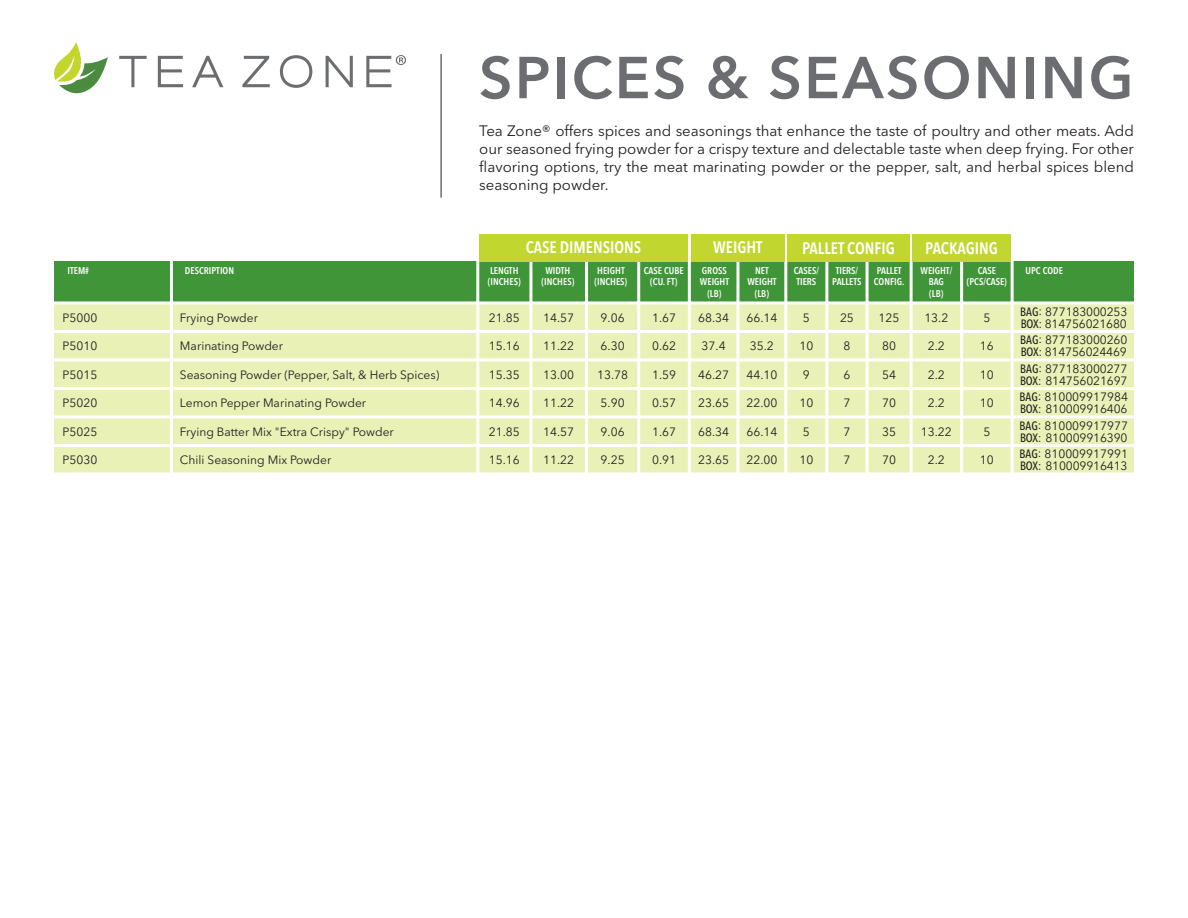
<style>
.page{position:relative;width:1188px;height:918px;background:#fff}
.page>*{position:absolute;margin:0;border:0;box-sizing:border-box;transform-origin:0 0}
.t1{font:600 58.5px "Avenir Next LT Pro";letter-spacing:.04em;color:#6c6d70}
.t2{font:600 condensed 16.5px "Avenir Next LT Pro";color:#fff}
.t3{font:15px/18px "Avenir Next LT Pro";color:#231f20;text-align:justify}
.t4{font:12px "Avenir Next LT Pro";color:#231f20}
.t5{font:600 condensed 9.75px/11.7px "Avenir Next LT Pro";color:#fff;text-align:center}
.s1{font-weight:500;font-stretch:condensed}
</style>
<div class="page">
<div style="left:54px;top:261px;width:1080px;height:613px;background:#e9f1b6"></div>
<div style="left:54px;top:261px;width:1080px;height:41px;background:#3f9537"></div>
<svg style="left:54px;top:42px;width:54px;height:51px"></svg>
<svg style="left:119px;top:56px;width:28px;height:31px"></svg>
<svg style="left:158px;top:56px;width:25px;height:31px"></svg>
<svg style="left:192px;top:56px;width:31px;height:31px"></svg>
<svg style="left:242px;top:56px;width:28px;height:31px"></svg>
<svg style="left:280px;top:55px;width:32px;height:33px"></svg>
<svg style="left:326px;top:56px;width:27px;height:31px"></svg>
<svg style="left:366px;top:55px;width:40px;height:32px"></svg>
<hr style="left:170px;top:261px;width:3px;height:612px;background:#fff">
<hr style="left:476px;top:234px;width:3px;height:639px;background:#fff">
<hr style="left:529px;top:261px;width:3px;height:612px;background:#fff">
<hr style="left:585px;top:261px;width:3px;height:612px;background:#fff">
<hr style="left:637px;top:261px;width:3px;height:612px;background:#fff">
<hr style="left:688px;top:232px;width:3px;height:641px;background:#fff">
<hr style="left:736px;top:261px;width:3px;height:612px;background:#fff">
<hr style="left:784px;top:232px;width:3px;height:641px;background:#fff">
<hr style="left:825px;top:261px;width:3px;height:612px;background:#fff">
<hr style="left:866px;top:261px;width:3px;height:612px;background:#fff">
<hr style="left:910px;top:261px;width:3px;height:612px;background:#fff">
<hr style="left:960px;top:261px;width:3px;height:612px;background:#fff">
<hr style="left:1011px;top:234px;width:3px;height:640px;background:#fff">
<hr style="left:42px;top:301px;width:1105px;height:3px;background:#fff">
<hr style="left:42px;top:330px;width:1105px;height:3px;background:#fff">
<hr style="left:42px;top:358px;width:1105px;height:3px;background:#fff">
<hr style="left:42px;top:387px;width:1105px;height:3px;background:#fff">
<hr style="left:42px;top:415px;width:1105px;height:3px;background:#fff">
<hr style="left:42px;top:444px;width:1105px;height:3px;background:#fff">
<hr style="left:42px;top:472px;width:1105px;height:3px;background:#fff">
<div style="left:479px;top:234px;width:209px;height:27px;background:#c1d72f"></div>
<div style="left:787px;top:234px;width:123px;height:27px;background:#c1d72f"></div>
<div style="left:913px;top:234px;width:98px;height:27px;background:#c1d72f"></div>
<div style="left:691px;top:234px;width:93px;height:27px;background:#c1d72f"></div>
<hr style="left:440px;top:54px;width:2px;height:144px;background:#6c6d70">
<div style="left:42px;top:475px;width:1105px;height:419px;background:#fff"></div>
<p class="t1" style="left:479px;top:42px;width:656px">SPICES &amp; SEASONING</p>
<p class="t3" style="left:479px;top:122px;width:656px">Tea Zone® offers spices and seasonings that enhance the taste of poultry and other meats. Add our seasoned frying powder for a crispy texture and delectable taste when deep frying. For other flavoring options, try the meat marinating powder or the pepper, salt, and herbal spices blend seasoning powder.</p>
<h2 class="t2" style="left:526px;top:237px;width:117px">CASE DIMENSIONS</h2>
<h2 class="t2" style="left:802px;top:238px;width:94px">PALLET CONFIG</h2>
<h2 class="t2" style="left:925px;top:238px;width:74px">PACKAGING</h2>
<h2 class="t2" style="left:713px;top:237px;width:51px">WEIGHT</h2>
<p class="t5" style="left:68px;top:264px;width:23px">ITEM#</p>
<p class="t5" style="left:185px;top:264px;width:51px">DESCRIPTION</p>
<p class="t5" style="left:488px;top:264px;width:34px;text-align:left">LENGTH (INCHES)</p>
<p class="t5" style="left:542px;top:264px;width:34px">WIDTH (INCHES)</p>
<p class="t5" style="left:594px;top:264px;width:34px;text-align:left">HEIGHT (INCHES)</p>
<p class="t5" style="left:644px;top:264px;width:41px">CASE CUBE (CU. FT)</p>
<p class="t5" style="left:700px;top:264px;width:31px">GROSS<br>WEIGHT (LB)</p>
<p class="t5" style="left:747px;top:264px;width:31px">NET<br>WEIGHT (LB)</p>
<p class="t5" style="left:794px;top:264px;width:27px;text-align:left">CASES/<br>TIERS</p>
<p class="t5" style="left:832px;top:264px;width:31px">TIERS/<br>PALLETS</p>
<p class="t5" style="left:874px;top:264px;width:32px;text-align:left">PALLET<br>CONFIG.</p>
<p class="t5" style="left:921px;top:264px;width:33px">WEIGHT/<br>BAG (LB)</p>
<p class="t5" style="left:967px;top:264px;width:42px">CASE (PCS/CASE)</p>
<p class="t5" style="left:1026px;top:264px;width:39px">UPC CODE</p>
<p class="t4" style="left:63px;top:310px;width:36px">P5000</p>
<p class="t4" style="left:180px;top:310px;width:80px">Frying Powder</p>
<p class="t4" style="left:489px;top:310px;width:32px">21.85</p>
<p class="t4" style="left:543px;top:310px;width:32px">14.57</p>
<p class="t4" style="left:601px;top:310px;width:25px">9.06</p>
<p class="t4" style="left:652px;top:310px;width:25px">1.67</p>
<p class="t4" style="left:698px;top:310px;width:32px">68.34</p>
<p class="t4" style="left:746px;top:310px;width:32px">66.14</p>
<p class="t4" style="left:803px;top:310px;width:8px">5</p>
<p class="t4" style="left:840px;top:310px;width:15px">25</p>
<p class="t4" style="left:879px;top:310px;width:22px">125</p>
<p class="t4" style="left:924px;top:310px;width:25px">13.2</p>
<p class="t4" style="left:983px;top:310px;width:8px">5</p>
<p class="t4" style="left:1020px;top:304px;width:109px"><span class="s1">BAG</span>: 877183000253</p>
<p class="t4" style="left:1021px;top:316px;width:108px"><span class="s1">BOX:</span> 814756021680</p>
<p class="t4" style="left:63px;top:339px;width:36px">P5010</p>
<p class="t4" style="left:180px;top:339px;width:105px">Marinating Powder</p>
<p class="t4" style="left:489px;top:339px;width:32px">15.16</p>
<p class="t4" style="left:543px;top:339px;width:32px">11.22</p>
<p class="t4" style="left:601px;top:339px;width:25px">6.30</p>
<p class="t4" style="left:652px;top:339px;width:25px">0.62</p>
<p class="t4" style="left:702px;top:339px;width:25px">37.4</p>
<p class="t4" style="left:750px;top:339px;width:25px">35.2</p>
<p class="t4" style="left:799px;top:339px;width:15px">10</p>
<p class="t4" style="left:843px;top:339px;width:8px">8</p>
<p class="t4" style="left:882px;top:339px;width:15px">80</p>
<p class="t4" style="left:928px;top:339px;width:19px">2.2</p>
<p class="t4" style="left:980px;top:339px;width:15px">16</p>
<p class="t4" style="left:1020px;top:333px;width:109px"><span class="s1">BAG</span>: 877183000260</p>
<p class="t4" style="left:1021px;top:345px;width:108px"><span class="s1">BOX:</span> 814756024469</p>
<p class="t4" style="left:63px;top:367px;width:36px">P5015</p>
<p class="t4" style="left:180px;top:367px;width:261px">Seasoning Powder (Pepper, Salt, &amp; Herb Spices)</p>
<p class="t4" style="left:489px;top:367px;width:32px">15.35</p>
<p class="t4" style="left:543px;top:367px;width:32px">13.00</p>
<p class="t4" style="left:597px;top:367px;width:32px">13.78</p>
<p class="t4" style="left:652px;top:367px;width:25px">1.59</p>
<p class="t4" style="left:698px;top:367px;width:32px">46.27</p>
<p class="t4" style="left:746px;top:367px;width:32px">44.10</p>
<p class="t4" style="left:803px;top:367px;width:8px">9</p>
<p class="t4" style="left:843px;top:367px;width:8px">6</p>
<p class="t4" style="left:882px;top:367px;width:15px">54</p>
<p class="t4" style="left:928px;top:367px;width:19px">2.2</p>
<p class="t4" style="left:980px;top:367px;width:15px">10</p>
<p class="t4" style="left:1020px;top:361px;width:109px"><span class="s1">BAG</span>: 877183000277</p>
<p class="t4" style="left:1020px;top:373px;width:109px"><span class="s1">BOX:</span> 814756021697</p>
<p class="t4" style="left:63px;top:396px;width:36px">P5020</p>
<p class="t4" style="left:180px;top:396px;width:188px">Lemon Pepper Marinating Powder</p>
<p class="t4" style="left:489px;top:396px;width:32px">14.96</p>
<p class="t4" style="left:543px;top:396px;width:32px">11.22</p>
<p class="t4" style="left:601px;top:396px;width:25px">5.90</p>
<p class="t4" style="left:652px;top:396px;width:25px">0.57</p>
<p class="t4" style="left:698px;top:396px;width:32px">23.65</p>
<p class="t4" style="left:746px;top:396px;width:32px">22.00</p>
<p class="t4" style="left:799px;top:396px;width:15px">10</p>
<p class="t4" style="left:843px;top:396px;width:8px">7</p>
<p class="t4" style="left:882px;top:396px;width:15px">70</p>
<p class="t4" style="left:928px;top:396px;width:19px">2.2</p>
<p class="t4" style="left:980px;top:396px;width:15px">10</p>
<p class="t4" style="left:1020px;top:390px;width:110px"><span class="s1">BAG</span>: 810009917984</p>
<p class="t4" style="left:1020px;top:402px;width:109px"><span class="s1">BOX:</span> 810009916406</p>
<p class="t4" style="left:63px;top:424px;width:36px">P5025</p>
<p class="t4" style="left:180px;top:424px;width:215px">Frying Batter Mix "Extra Crispy" Powder</p>
<p class="t4" style="left:489px;top:424px;width:32px">21.85</p>
<p class="t4" style="left:543px;top:424px;width:32px">14.57</p>
<p class="t4" style="left:601px;top:424px;width:25px">9.06</p>
<p class="t4" style="left:652px;top:424px;width:25px">1.67</p>
<p class="t4" style="left:698px;top:424px;width:32px">68.34</p>
<p class="t4" style="left:746px;top:424px;width:32px">66.14</p>
<p class="t4" style="left:803px;top:424px;width:8px">5</p>
<p class="t4" style="left:843px;top:424px;width:8px">7</p>
<p class="t4" style="left:882px;top:424px;width:15px">35</p>
<p class="t4" style="left:921px;top:424px;width:32px">13.22</p>
<p class="t4" style="left:983px;top:424px;width:8px">5</p>
<p class="t4" style="left:1020px;top:418px;width:110px"><span class="s1">BAG</span>: 810009917977</p>
<p class="t4" style="left:1020px;top:430px;width:109px"><span class="s1">BOX:</span> 810009916390</p>
<p class="t4" style="left:63px;top:453px;width:36px">P5030</p>
<p class="t4" style="left:180px;top:453px;width:153px">Chili Seasoning Mix Powder</p>
<p class="t4" style="left:489px;top:453px;width:32px">15.16</p>
<p class="t4" style="left:543px;top:453px;width:32px">11.22</p>
<p class="t4" style="left:601px;top:453px;width:25px">9.25</p>
<p class="t4" style="left:652px;top:453px;width:25px">0.91</p>
<p class="t4" style="left:698px;top:453px;width:32px">23.65</p>
<p class="t4" style="left:746px;top:453px;width:32px">22.00</p>
<p class="t4" style="left:799px;top:453px;width:15px">10</p>
<p class="t4" style="left:843px;top:453px;width:8px">7</p>
<p class="t4" style="left:882px;top:453px;width:15px">70</p>
<p class="t4" style="left:928px;top:453px;width:19px">2.2</p>
<p class="t4" style="left:980px;top:453px;width:15px">10</p>
<p class="t4" style="left:1020px;top:447px;width:110px"><span class="s1">BAG</span>: 810009917991</p>
<p class="t4" style="left:1020px;top:459px;width:109px"><span class="s1">BOX:</span> 810009916413</p>
</div>
